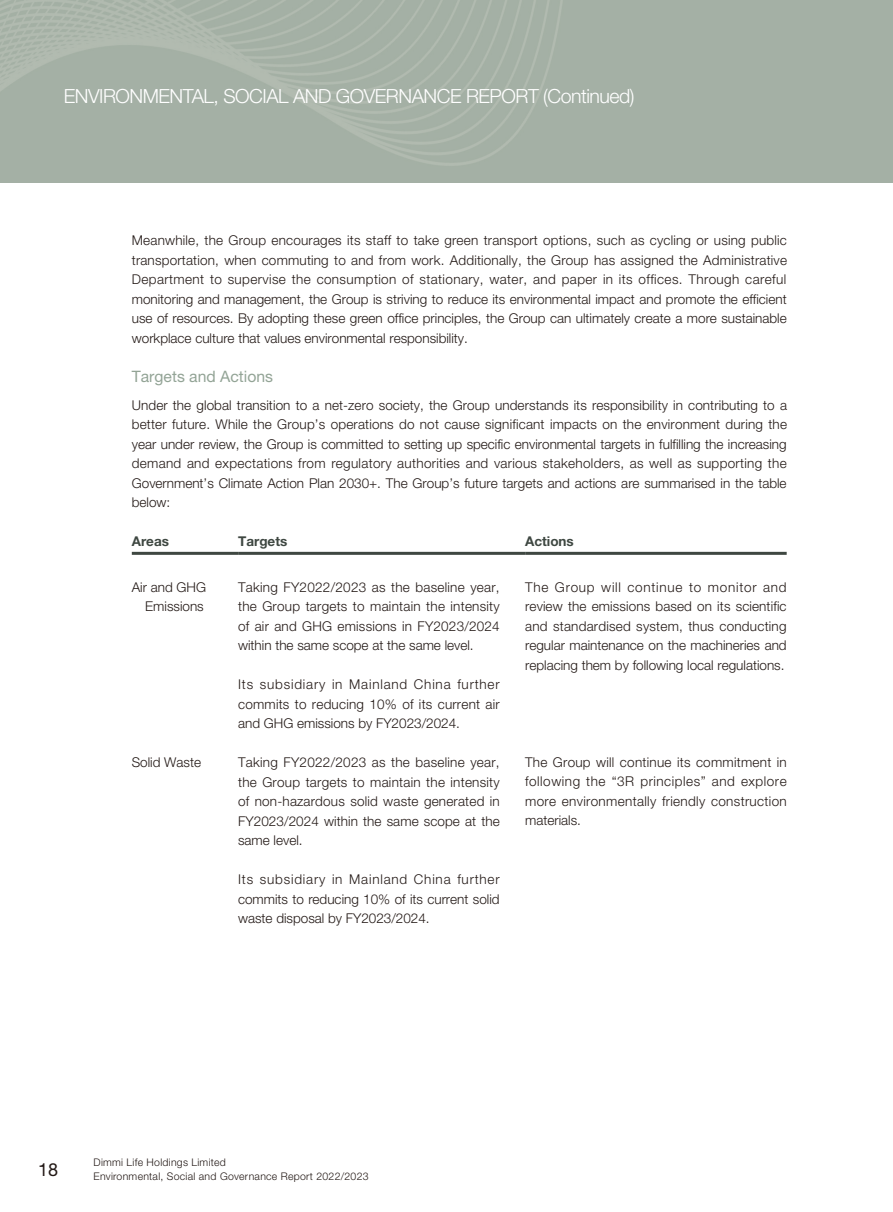
<style>
.page{position:relative;width:893px;height:1212px;background:#fff}
.page>*{position:absolute;margin:0;border:0;box-sizing:border-box;transform-origin:0 0}
.t1{font:300 19.5px "Helvetica Neue LT Std";letter-spacing:-.025em;color:#fff}
.t2{font:18px "Helvetica Neue LT Std";color:#231916}
.t3{font:15.75px "Helvetica Neue LT Std";color:#93a496}
.t4{font:300 13.5px/19.5px "Helvetica Neue LT Std";color:#231916;text-align:justify}
.t5{font:700 13.5px "Helvetica Neue LT Std";color:#3e4741}
.t6{font:300 10.5px "Helvetica Neue LT Std";letter-spacing:.025em;color:#231916}
</style>
<div class="page">
<img style="left:0;top:0;width:893px;height:183px">
<hr style="left:132px;top:552px;width:106px;height:3px;background:#3e4741">
<hr style="left:238px;top:552px;width:287px;height:3px;background:#3e4741">
<hr style="left:525px;top:552px;width:262px;height:3px;background:#3e4741">
<h1 class="t1" style="left:64px;top:84px;width:572px">ENVIRONMENTAL, SOCIAL AND GOVERNANCE REPORT (Continued)</h1>
<p class="t4" style="left:132px;top:230px;width:657px">Meanwhile, the Group encourages its staff to take green transport options, such as cycling or using public transportation, when commuting to and from work. Additionally, the Group has assigned the Administrative Department to supervise the consumption of stationary, water, and paper in its offices. Through careful monitoring and management, the Group is striving to reduce its environmental impact and promote the efficient use of resources. By adopting these green office principles, the Group can ultimately create a more sustainable workplace culture that values environmental responsibility.</p>
<p class="t3" style="left:132px;top:367px;width:143px">Targets and Actions</p>
<p class="t4" style="left:132px;top:395px;width:657px">Under the global transition to a net-zero society, the Group understands its responsibility in contributing to a better future. While the Group’s operations do not cause significant impacts on the environment during the year under review, the Group is committed to setting up specific environmental targets in fulfilling the increasing demand and expectations from regulatory authorities and various stakeholders, as well as supporting the Government’s Climate Action Plan 2030+. The Group’s future targets and actions are summarised in the table below:</p>
<p class="t5" style="left:132px;top:533px;width:39px">Areas</p>
<p class="t5" style="left:238px;top:533px;width:51px">Targets</p>
<p class="t5" style="left:525px;top:533px;width:50px">Actions</p>
<p class="t4" style="left:132px;top:577px;width:76px;text-align:right">Air and GHG<br>Emissions</p>
<p class="t4" style="left:238px;top:577px;width:263px">Taking FY2022/2023 as the baseline year, the Group targets to maintain the intensity of air and GHG emissions in FY2023/2024 within the same scope at the same level.</p>
<p class="t4" style="left:238px;top:674px;width:263px">Its subsidiary in Mainland China further commits to reducing 10% of its current air and GHG emissions by FY2023/2024.</p>
<p class="t4" style="left:525px;top:577px;width:263px">The Group will continue to monitor and review the emissions based on its scientific and standardised system, thus conducting regular maintenance on the machineries and replacing them by following local regulations.</p>
<p class="t4" style="left:132px;top:752px;width:71px">Solid Waste</p>
<p class="t4" style="left:238px;top:752px;width:263px">Taking FY2022/2023 as the baseline year, the Group targets to maintain the intensity of non-hazardous solid waste generated in FY2023/2024 within the same scope at the same level.</p>
<p class="t4" style="left:238px;top:869px;width:263px">Its subsidiary in Mainland China further commits to reducing 10% of its current solid waste disposal by FY2023/2024.</p>
<p class="t4" style="left:525px;top:752px;width:263px">The Group will continue its commitment in following the “3R principles” and explore more environmentally friendly construction materials.</p>
<h2 class="t2" style="left:38px;top:1159px;width:22px">18</h2>
<p class="t6" style="left:94px;top:1156px;width:134px">Dimmi Life Holdings Limited</p>
<p class="t6" style="left:94px;top:1170px;width:277px">Environmental, Social and Governance Report 2022/2023</p>
</div>
